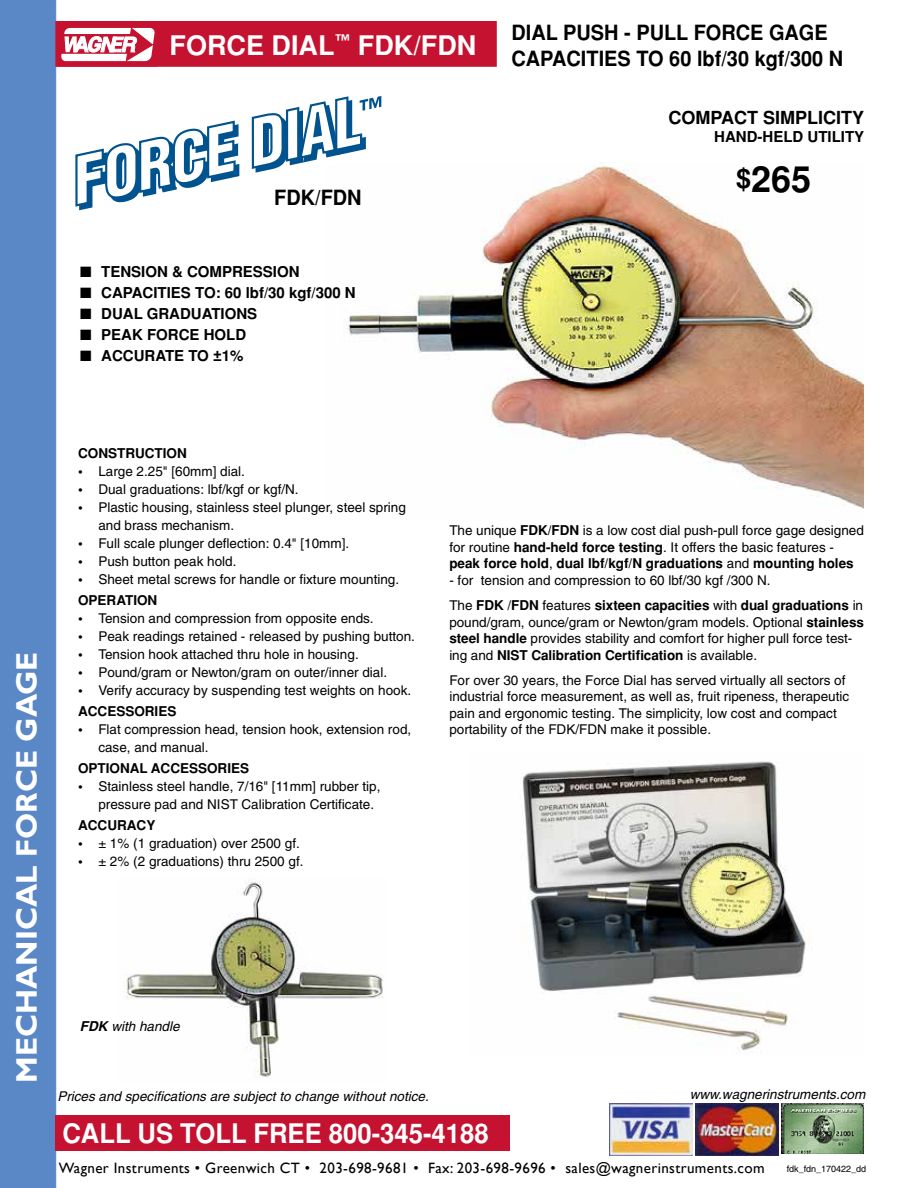
<style>
.page{position:relative;width:918px;height:1188px;background:#fff}
.page>*{position:absolute;margin:0;border:0;box-sizing:border-box;transform-origin:0 0}
.t1{font:700 36px "Helvetica";color:#000}
.t2{font:700 30px "Gill Sans";color:#fff}
.t3{font:700 27px "Helvetica";color:#fff;scale:.95 1}
.t4{font:700 27px "Helvetica";color:#fff}
.t5{font:700 21px/25.2px "Helvetica";color:#000;scale:.95 1}
.t6{font:700 18px "Helvetica";color:#000}
.t7{font:700 15px "Helvetica";color:#000}
.t8{font:15px "Gill Sans";letter-spacing:.025em;color:#000}
.t9{font:13.5px/16.5px "Helvetica";color:#000}
.t10{font:italic 13.5px "Helvetica";color:#000}
.t11{font:700 13.5px "Helvetica";color:#000}
.t12{font:9px "Helvetica";color:#000}
.s1{font-size:27px}
.s2{font-weight:700}
</style>
<div class="page">
<div style="left:0;top:0;width:56px;height:1188px;background:#5a87c6"></div>
<img style="left:124px;top:882px;width:260px;height:195px">
<div style="left:56px;top:1115px;width:454px;height:36px;background:#c41230"></div>
<img style="left:609px;top:1103px;width:83px;height:52px">
<img style="left:782px;top:1103px;width:82px;height:51px">
<img style="left:696px;top:1104px;width:82px;height:51px">
<div style="left:56px;top:22px;width:440px;height:44px;background:#c41230"></div>
<svg style="left:61px;top:28px;width:94px;height:33px"></svg>
<div style="left:55px;top:21px;width:442px;height:46px;border:2px solid #c41230"></div>
<img style="left:345px;top:163px;width:519px;height:346px">
<img style="left:523px;top:761px;width:285px;height:290px">
<svg style="left:75px;top:120px;width:165px;height:91px"></svg>
<svg style="left:251px;top:96px;width:130px;height:78px"></svg>
<h3 class="t4" style="left:170px;top:30px;width:308px">FORCE DIAL<sup>™</sup> FDK/FDN</h3>
<h3 class="t5" style="left:274px;top:185px;width:94px">FDK/FDN</h3>
<p class="t7" style="left:80px;top:263px;width:221px">■ TENSION &amp; COMPRESSION</p>
<p class="t7" style="left:80px;top:284px;width:277px">■ CAPACITIES TO: 60 lbf/30 kgf/300 N</p>
<p class="t7" style="left:80px;top:305px;width:179px">■ DUAL GRADUATIONS</p>
<p class="t7" style="left:80px;top:326px;width:168px">■ PEAK FORCE HOLD</p>
<p class="t7" style="left:80px;top:347px;width:165px">■ ACCURATE TO ±1%</p>
<h3 class="t5" style="left:512px;top:20px;width:351px">DIAL PUSH - PULL FORCE GAGE<br>CAPACITIES TO 60 lbf/30 kgf/300 N</h3>
<h3 class="t6" style="left:669px;top:107px;width:197px">COMPACT SIMPLICITY</h3>
<p class="t7" style="left:714px;top:128px;width:151px">HAND-HELD UTILITY</p>
<h1 class="t1" style="left:736px;top:158px;width:77px"><span class="s1">$</span>265</h1>
<h2 class="t2" style="left:9px;top:1083px;width:433px;rotate:-90deg">MECHANICAL FORCE GAGE</h2>
<p class="t11" style="left:78px;top:445px;width:110px">CONSTRUCTION</p>
<p class="t9" style="left:78px;top:463px;width:168px"><span class="s2">•</span> Large 2.25" [60mm] dial.</p>
<p class="t9" style="left:78px;top:481px;width:222px"><span class="s2">•</span> Dual graduations: lbf/kgf or kgf/N.</p>
<p class="t9" style="left:98px;top:498px;width:309px;line-height:18px;text-indent:-20px"><span class="s2">•</span> Plastic housing, stainless steel plunger, steel spring and brass mechanism.</p>
<p class="t9" style="left:78px;top:535px;width:273px"><span class="s2">•</span> Full scale plunger deflection: 0.4" [10mm].</p>
<p class="t9" style="left:78px;top:553px;width:160px"><span class="s2">•</span> Push button peak hold.</p>
<p class="t9" style="left:78px;top:568px;width:323px;line-height:21.3px"><span class="s2">•</span> Sheet metal screws for handle or fixture mounting.<br><span class="s2">OPERATION</span></p>
<p class="t9" style="left:78px;top:610px;width:297px"><span class="s2">•</span> Tension and compression from opposite ends.</p>
<p class="t9" style="left:78px;top:628px;width:338px"><span class="s2">•</span> Peak readings retained - released by pushing button.</p>
<p class="t9" style="left:78px;top:646px;width:282px"><span class="s2">•</span> Tension hook attached thru hole in housing.</p>
<p class="t9" style="left:78px;top:664px;width:311px"><span class="s2">•</span> Pound/gram or Newton/gram on outer/inner dial.</p>
<p class="t9" style="left:78px;top:679px;width:335px;line-height:21.3px"><span class="s2">•</span> Verify accuracy by suspending test weights on hook.<br><span class="s2">ACCESSORIES</span></p>
<p class="t9" style="left:98px;top:720px;width:314px;line-height:18px;text-indent:-20px"><span class="s2">•</span> Flat compression head, tension hook, extension rod, case, and manual.</p>
<p class="t11" style="left:78px;top:761px;width:173px">OPTIONAL ACCESSORIES</p>
<p class="t9" style="left:98px;top:777px;width:284px;line-height:18px;text-indent:-20px"><span class="s2">•</span> Stainless steel handle, 7/16" [11mm] rubber tip, pressure pad and NIST Calibration Certificate.</p>
<p class="t11" style="left:78px;top:818px;width:79px">ACCURACY</p>
<p class="t9" style="left:78px;top:835px;width:223px"><span class="s2">•</span> ± 1% (1 graduation) over 2500 gf.</p>
<p class="t9" style="left:78px;top:853px;width:227px"><span class="s2">•</span> ± 2% (2 graduations) thru 2500 gf.</p>
<p class="t9" style="left:449px;top:522px;width:416px">The unique <span class="s2">FDK/FDN</span> is a low cost dial push-pull force gage designed for routine <span class="s2">hand-held force testing</span>. It offers the basic features - <span class="s2">peak force hold</span>, <span class="s2">dual lbf/kgf/N graduations</span> and <span class="s2">mounting holes</span></p>
<p class="t9" style="left:449px;top:568px;width:415px;line-height:25.2px">- for tension and compression to 60 lbf/30 kgf /300 N.<br>The <span class="s2">FDK /FDN</span> features <span class="s2">sixteen capacities</span> with <span class="s2">dual graduations</span> in</p>
<p class="t9" style="left:449px;top:614px;width:416px">pound/gram, ounce/gram or Newton/gram models. Optional <span class="s2">stainless steel handle</span> provides stability and comfort for higher pull force test&shy;ing and <span class="s2">NIST Calibration Certification</span> is available.</p>
<p class="t9" style="left:449px;top:672px;width:401px">For over 30 years, the Force Dial has served virtually all sectors of industrial force measurement, as well as, fruit ripeness, therapeutic pain and ergonomic testing. The simplicity, low cost and compact portability of the FDK/FDN make it possible.</p>
<p class="t10" style="left:80px;top:1018px;width:101px"><span class="s2">FDK</span> with handle</p>
<p class="t10" style="left:57px;top:1088px;width:373px">Prices and specifications are subject to change without notice.</p>
<p class="t10" style="left:690px;top:1087px;width:177px">www.wagnerinstruments.com</p>
<h3 class="t3" style="left:62px;top:1118px;width:450px">CALL US TOLL FREE 800-345-4188</h3>
<p class="t8" style="left:59px;top:1159px;width:707px">Wagner Instruments • Greenwich CT • 203-698-9681 • Fax: 203-698-9696 • sales@wagnerinstruments.com</p>
<p class="t12" style="left:787px;top:1164px;width:81px">fdk_fdn_170422_dd</p>
</div>
